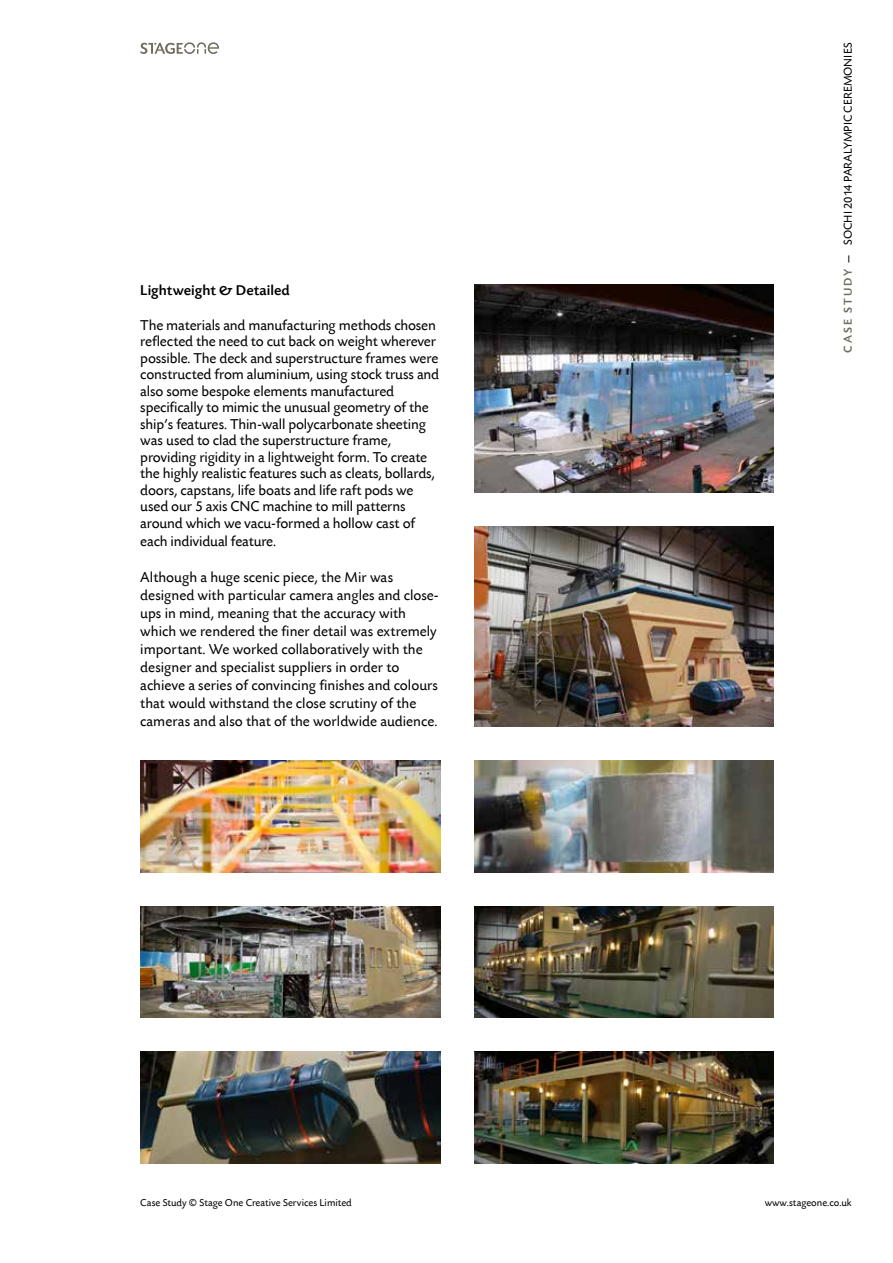
<style>
.page{position:relative;width:893px;height:1263px;background:#fff}
.page>*{position:absolute;margin:0;border:0;box-sizing:border-box;transform-origin:0 0}
.t1{font:15px/16.5px "Today Sans BEF";letter-spacing:-.01em;color:#000}
.t2{font:500 15px "Today Sans BEF";color:#000}
.t3{font:12px "Today Sans BEF";color:#000}
.t4{font:10.5px "Today Sans BEF";color:#000}
.s1{font-weight:500;color:#6f6d60}
.s2{font-weight:500;color:#020203}
</style>
<div class="page">
<svg style="left:140px;top:42px;width:79px;height:12px"></svg>
<img style="left:474px;top:285px;width:300px;height:207px">
<img style="left:140px;top:760px;width:300px;height:112px">
<img style="left:474px;top:760px;width:300px;height:112px">
<img style="left:140px;top:906px;width:300px;height:112px">
<img style="left:474px;top:906px;width:300px;height:112px">
<img style="left:140px;top:1052px;width:300px;height:111px">
<img style="left:474px;top:1052px;width:300px;height:111px">
<img style="left:474px;top:527px;width:300px;height:199px">
<p class="t2" style="left:140px;top:283px;width:151px">Lightweight &amp; Detailed</p>
<p class="t1" style="left:140px;top:317px;width:300px">The materials and manufacturing methods chosen reflected the need to cut back on weight wherever possible. The deck and superstructure frames were constructed from aluminium, using stock truss and also some bespoke elements manufactured specifically to mimic the unusual geometry of the ship’s features. Thin-wall polycarbonate sheeting was used to clad the superstructure frame, providing rigidity in a lightweight form. To create the highly realistic features such as cleats, bollards, doors, capstans, life boats and life raft pods we used our 5 axis CNC machine to mill patterns around which we vacu-formed a hollow cast of</p>
<p class="t1" style="left:140px;top:533px;width:137px">each individual feature.</p>
<p class="t1" style="left:140px;top:569px;width:300px;line-height:18px">Although a huge scenic piece, the Mir was designed with particular camera angles and close&shy;ups in mind, meaning that the accuracy with which we rendered the finer detail was extremely important. We worked collaboratively with the designer and specialist suppliers in order to achieve a series of convincing finishes and colours that would withstand the close scrutiny of the cameras and also that of the worldwide audience.</p>
<p class="t3" style="left:842px;top:353px;width:312px;rotate:-90deg"><span class="s1">C A S E S T U DY</span> <span class="s2">—</span> SOCHI 2014 PARALYMPIC CEREMONIES</p>
<p class="t4" style="left:140px;top:1197px;width:213px">Case Study © Stage One Creative Services Limited</p>
<p class="t4" style="left:765px;top:1197px;width:89px">www.stageone.co.uk</p>
</div>
